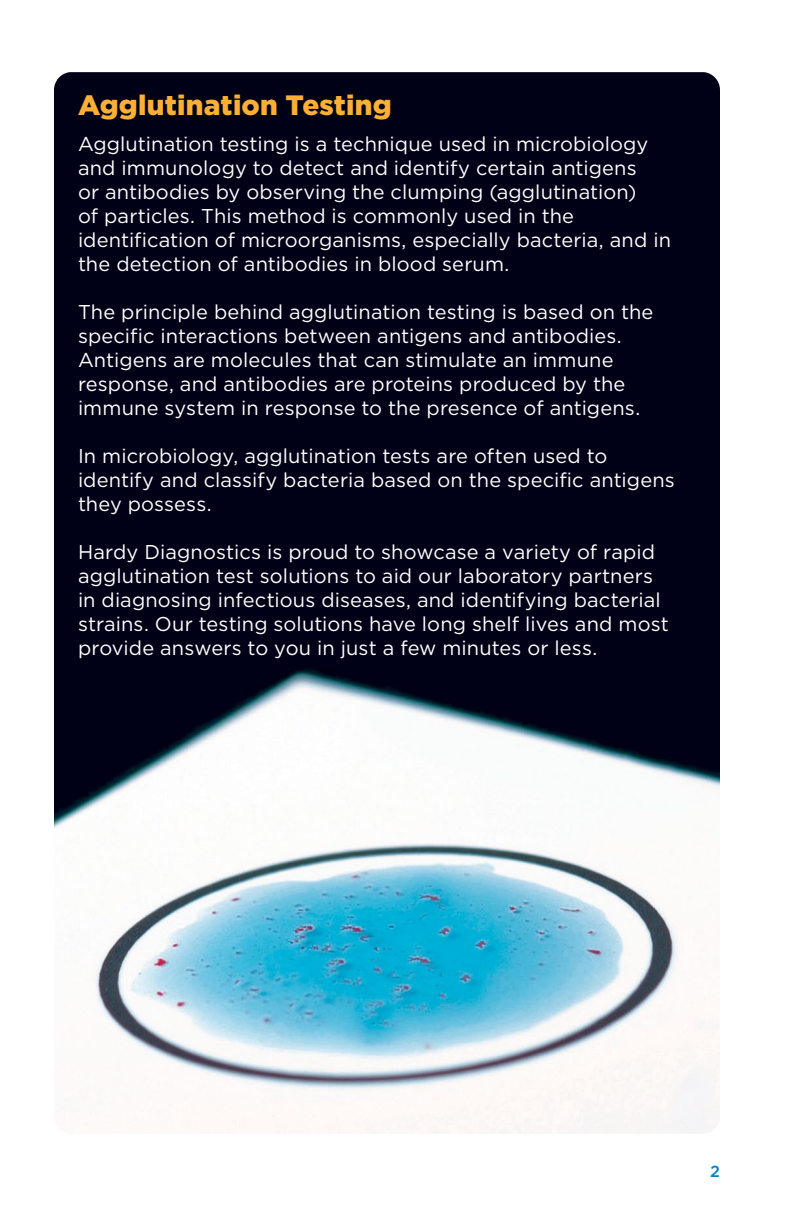
<style>
.page{position:relative;width:792px;height:1224px;background:#fff}
.page>*{position:absolute;margin:0;border:0;box-sizing:border-box;transform-origin:0 0}
.t1{font:900 28px "Gotham";letter-spacing:.01em;color:#fbaf34}
.t2{font:20px/24px "Gotham";letter-spacing:.005em;color:#fff}
.t3{font:500 16px "Gotham";color:#0081c6}
</style>
<div class="page">
<img style="left:54px;top:72px;width:666px;height:1062px">
<h1 class="t1" style="left:78px;top:86px;width:315px">Agglutination Testing</h1>
<p class="t2" style="left:78px;top:132px;width:594px">Agglutination testing is a technique used in microbiology and immunology to detect and identify certain antigens<br>or antibodies by observing the clumping (agglutination)<br>of particles. This method is commonly used in the identification of microorganisms, especially bacteria, and in the detection of antibodies in blood serum.</p>
<p class="t2" style="left:78px;top:300px;width:577px">The principle behind agglutination testing is based on the specific interactions between antigens and antibodies.<br>Antigens are molecules that can stimulate an immune response, and antibodies are proteins produced by the immune system in response to the presence of antigens.</p>
<p class="t2" style="left:78px;top:444px;width:598px">In microbiology, agglutination tests are often used to identify and classify bacteria based on the specific antigens they possess.</p>
<p class="t2" style="left:78px;top:540px;width:592px">Hardy Diagnostics is proud to showcase a variety of rapid agglutination test solutions to aid our laboratory partners in diagnosing infectious diseases, and identifying bacterial strains. Our testing solutions have long shelf lives and most provide answers to you in just a few minutes or less.</p>
<p class="t3" style="left:710px;top:1161px;width:11px">2</p>
</div>
